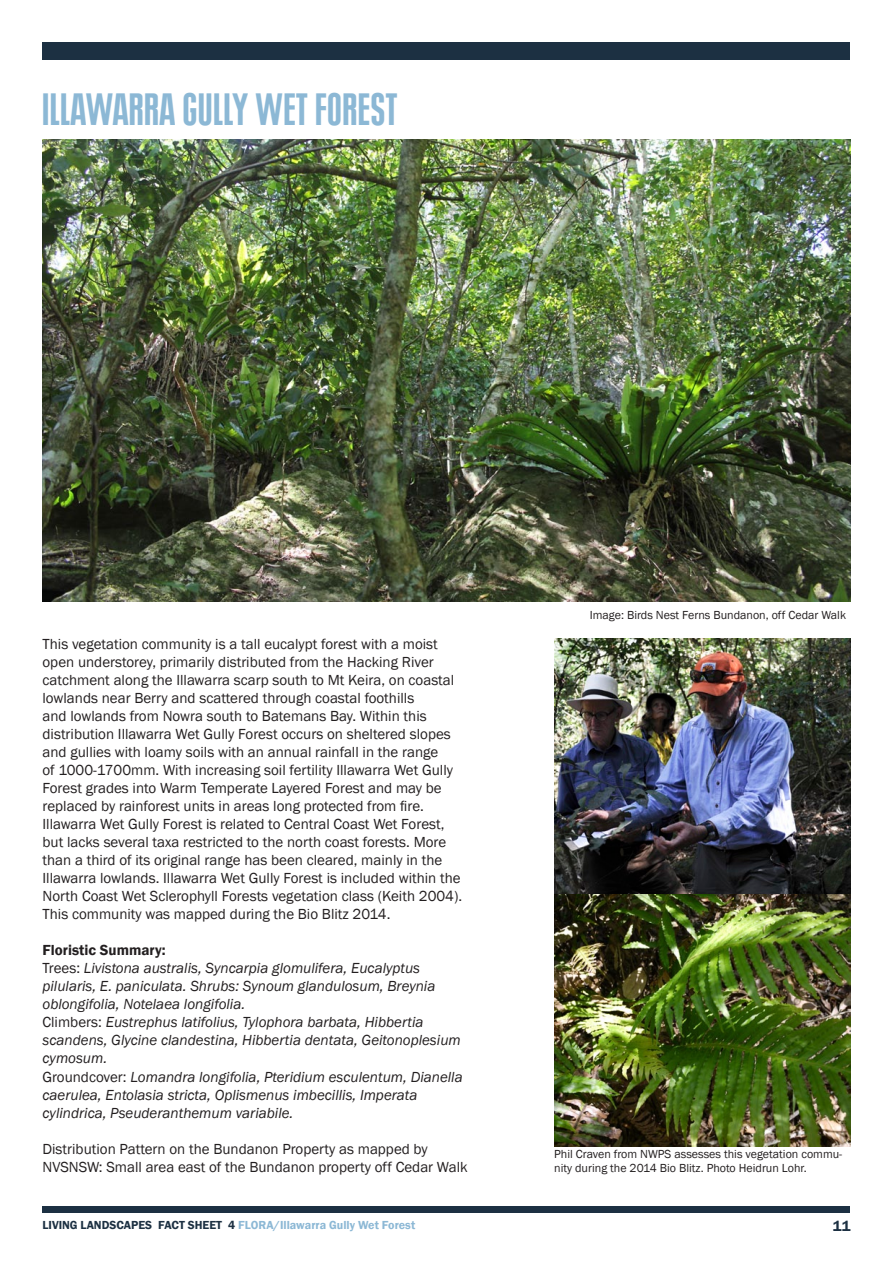
<style>
.page{position:relative;width:893px;height:1263px;background:#fff}
.page>*{position:absolute;margin:0;border:0;box-sizing:border-box;transform-origin:0 0}
.HEADING{font:900 extra-condensed 45px "Plak LT";letter-spacing:.025em;color:#8cb8d5}
.Body{font:15px/18px "Franklin Gothic";color:#231f20}
.Body-2{font:italic 15px/18px "Franklin Gothic";color:#231f20}
.Body_Bold{font:600 15px "Franklin Gothic";color:#231f20}
.t1{font:600 15px "Franklin Gothic";color:#1c3042}
.Captions{font:12px/14.4px "Franklin Gothic";color:#231f20}
.Footer_Bold{font:600 12px "Franklin Gothic";color:#8cb8d5}
.Captions-Photos{font:12px "Franklin Gothic";color:#231f20}
.s1{font-style:normal}
.s2{color:#1c3042}
</style>
<div class="page">
<div style="left:43px;top:1206px;width:807px;height:7px;background:#1c3042"></div>
<div style="left:43px;top:43px;width:807px;height:17px;background:#1c3042"></div>
<img style="left:43px;top:139px;width:807px;height:462px">
<img style="left:554px;top:894px;width:296px;height:252px">
<img style="left:554px;top:639px;width:296px;height:255px">
<p class="HEADING" style="left:43px;top:83px;width:356px">ILLAWARRA GULLY WET FOREST</p>
<p class="Captions-Photos" style="left:590px;top:608px;width:258px">Image: Birds Nest Ferns Bundanon, off Cedar Walk</p>
<p class="Body" style="left:43px;top:636px;width:421px">This vegetation community is a tall eucalypt forest with a moist open understorey, primarily distributed from the Hacking River catchment along the Illawarra scarp south to Mt Keira, on coastal lowlands near Berry and scattered through coastal foothills<br>and lowlands from Nowra south to Batemans Bay. Within this distribution Illawarra Wet Gully Forest occurs on sheltered slopes and gullies with loamy soils with an annual rainfall in the range<br>of 1000-1700mm. With increasing soil fertility Illawarra Wet Gully Forest grades into Warm Temperate Layered Forest and may be replaced by rainforest units in areas long protected from fire.<br>Illawarra Wet Gully Forest is related to Central Coast Wet Forest, but lacks several taxa restricted to the north coast forests. More than a third of its original range has been cleared, mainly in the Illawarra lowlands. Illawarra Wet Gully Forest is included within the North Coast Wet Sclerophyll Forests vegetation class (Keith 2004).<br>This community was mapped during the Bio Blitz 2014.</p>
<p class="Body_Bold" style="left:43px;top:941px;width:125px">Floristic Summary:</p>
<p class="Body-2" style="left:43px;top:960px;width:394px"><span class="s1">Trees:</span> Livistona australis, Syncarpia glomulifera, Eucalyptus pilularis, E. paniculata. Shrubs: Synoum glandulosum, Breynia oblongifolia, Notelaea longifolia.</p>
<p class="Body-2" style="left:43px;top:1014px;width:420px"><span class="s1">Climbers:</span> Eustrephus latifolius, Tylophora barbata, Hibbertia scandens, Glycine clandestina, Hibbertia dentata, Geitonoplesium cymosum.</p>
<p class="Body-2" style="left:43px;top:1068px;width:422px"><span class="s1">Groundcover:</span> Lomandra longifolia, Pteridium esculentum, Dianella caerulea, Entolasia stricta, Oplismenus imbecillis, Imperata cylindrica, Pseuderanthemum variabile.</p>
<p class="Body" style="left:43px;top:1140px;width:427px">Distribution Pattern on the Bundanon Property as mapped by<br>NVSNSW: Small area east of the Bundanon property off Cedar Walk</p>
<p class="Captions" style="left:554px;top:1147px;width:290px">Phil Craven from NWPS assesses this vegetation commu&shy;nity during the 2014 Bio Blitz. Photo Heidrun Lohr.</p>
<p class="Footer_Bold" style="left:43px;top:1217px;width:374px"><span class="s2">LIVING LANDSCAPES FACT SHEET 4</span> FLORA/Illawarra Gully Wet Forest</p>
<p class="t1" style="left:833px;top:1217px;width:19px">11</p>
</div>
